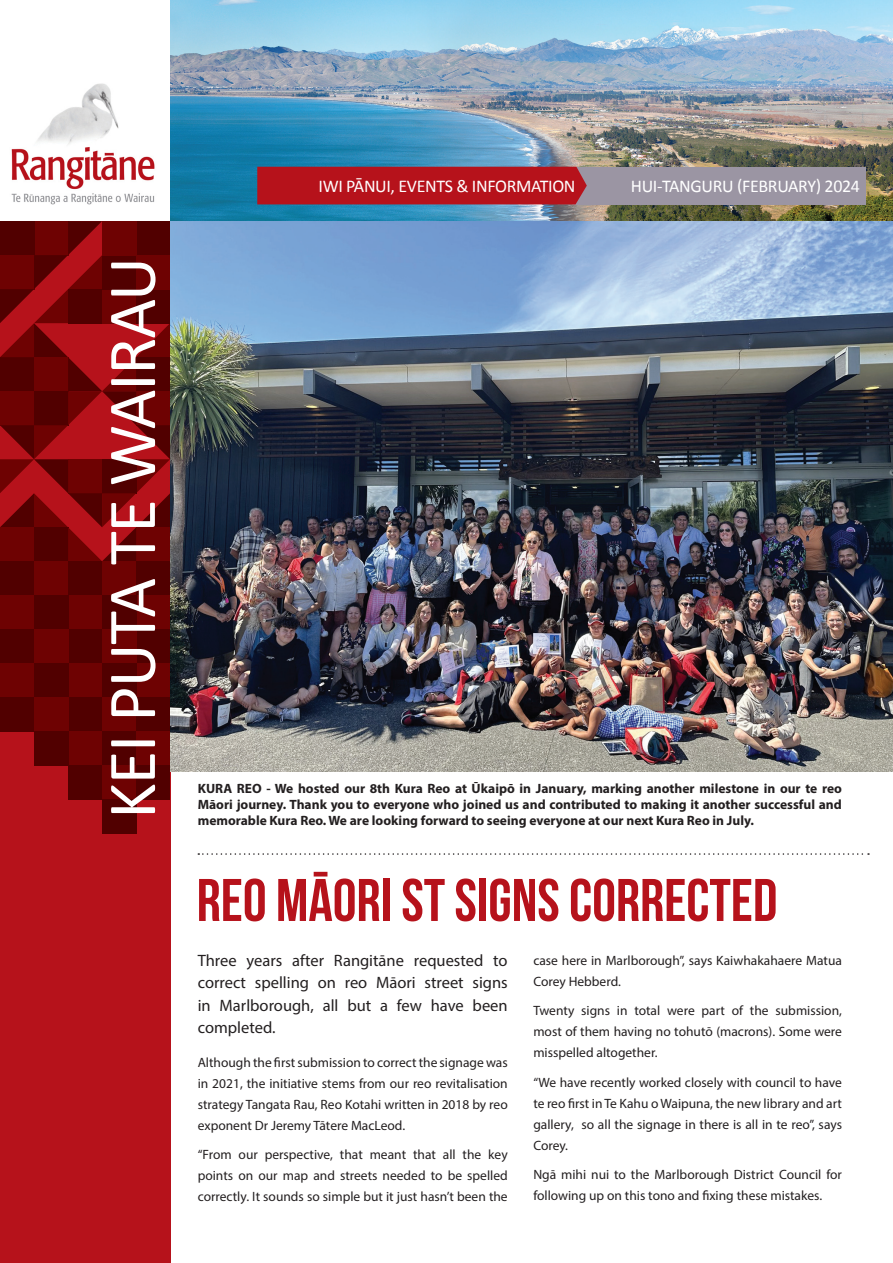
<style>
.page{position:relative;width:893px;height:1263px;background:#fff}
.page>*{position:absolute;margin:0;border:0;box-sizing:border-box;transform-origin:0 0}
.t1{font:69px "Calibri";letter-spacing:-.02em;color:#fff}
.t2{font:60px "Bebas Neue";color:#b6121b}
.t3{font:18px "Calibri";letter-spacing:-.02em;color:#fff}
.t4{font:16.5px/22.5px "Myriad Pro";color:#231f20;text-align:justify}
.t5{font:13.5px/21px "Myriad Pro";color:#231f20;text-align:justify}
.t6{font:700 13.5px/16.2px "Myriad Pro";color:#231f20;text-align:justify}
</style>
<div class="page">
<img style="left:170px;top:0;width:723px;height:221px">
<div style="left:573px;top:167px;width:292px;height:37px;background:#9b95a3"></div>
<div style="left:257px;top:167px;width:330px;height:37px;background:#b6121b"></div>
<img style="left:11px;top:83px;width:144px;height:121px">
<div style="left:0;top:221px;width:170px;height:1042px;background:#b6121b"></div>
<div style="left:136px;top:561px;width:34px;height:34px;background:#510000"></div>
<div style="left:0;top:561px;width:34px;height:34px;background:#510000"></div>
<div style="left:34px;top:561px;width:34px;height:34px;background:#6e0202"></div>
<div style="left:68px;top:561px;width:34px;height:34px;background:#510000"></div>
<div style="left:102px;top:561px;width:34px;height:34px;background:#6e0202"></div>
<svg style="left:0;top:221px;width:170px;height:340px"></svg>
<div style="left:136px;top:595px;width:34px;height:34px;background:#6e0202"></div>
<div style="left:102px;top:595px;width:34px;height:34px;background:#510000"></div>
<div style="left:68px;top:595px;width:34px;height:34px;background:#6e0202"></div>
<div style="left:0;top:595px;width:34px;height:34px;background:#6e0202"></div>
<div style="left:34px;top:595px;width:34px;height:34px;background:#510000"></div>
<div style="left:136px;top:629px;width:34px;height:34px;background:#510000"></div>
<div style="left:68px;top:629px;width:34px;height:34px;background:#510000"></div>
<div style="left:0;top:629px;width:34px;height:34px;background:#510000"></div>
<div style="left:34px;top:629px;width:34px;height:34px;background:#6e0202"></div>
<div style="left:102px;top:629px;width:34px;height:34px;background:#6e0202"></div>
<div style="left:0;top:663px;width:34px;height:34px;background:#6e0202"></div>
<div style="left:68px;top:663px;width:34px;height:34px;background:#6e0202"></div>
<div style="left:136px;top:663px;width:34px;height:34px;background:#6e0202"></div>
<div style="left:102px;top:663px;width:34px;height:34px;background:#510000"></div>
<div style="left:34px;top:663px;width:34px;height:34px;background:#510000"></div>
<div style="left:0;top:697px;width:34px;height:34px;background:#510000"></div>
<div style="left:68px;top:697px;width:34px;height:34px;background:#510000"></div>
<div style="left:34px;top:697px;width:34px;height:34px;background:#6e0202"></div>
<div style="left:102px;top:697px;width:34px;height:34px;background:#6e0202"></div>
<div style="left:136px;top:697px;width:34px;height:34px;background:#510000"></div>
<div style="left:102px;top:731px;width:34px;height:34px;background:#510000"></div>
<div style="left:136px;top:731px;width:34px;height:34px;background:#6e0202"></div>
<div style="left:68px;top:731px;width:34px;height:34px;background:#6e0202"></div>
<div style="left:34px;top:731px;width:34px;height:34px;background:#510000"></div>
<div style="left:102px;top:765px;width:34px;height:34px;background:#6e0202"></div>
<div style="left:68px;top:765px;width:34px;height:34px;background:#510000"></div>
<div style="left:136px;top:765px;width:34px;height:34px;background:#510000"></div>
<div style="left:102px;top:799px;width:34px;height:34px;background:#510000"></div>
<div style="left:102px;top:255px;width:34px;height:34px;background:#510000"></div>
<div style="left:136px;top:289px;width:34px;height:34px;background:#510000"></div>
<div style="left:136px;top:255px;width:34px;height:34px;background:#6e0202"></div>
<div style="left:102px;top:221px;width:34px;height:34px;background:#6e0202"></div>
<svg style="left:198px;top:853px;width:671px;height:2px"></svg>
<img style="left:170px;top:221px;width:723px;height:551px">
<p class="t1" style="left:89px;top:819px;width:563px;rotate:-90deg">KEI PUTA TE WAIRAU</p>
<p class="t3" style="left:319px;top:175px;width:258px">IWI PĀNUI, EVENTS &amp; INFORMATION</p>
<p class="t3" style="left:631px;top:175px;width:231px">HUI-TANGURU (FEBRUARY) 2024</p>
<p class="t6" style="left:198px;top:779px;width:646px">KURA REO - We hosted our 8th Kura Reo at Ūkaipō in January, marking another milestone in our te reo Māori journey. Thank you to everyone who joined us and contributed to making it another successful and memorable Kura Reo. We are looking forward to seeing everyone at our next Kura Reo in July.</p>
<p class="t2" style="left:197px;top:867px;width:582px">REO MĀORI ST SIGNS CORRECTED</p>
<p class="t4" style="left:198px;top:948px;width:311px">Three years after Rangitāne requested to correct spelling on reo Māori street signs in Marlborough, all but a few have been completed.</p>
<p class="t5" style="left:198px;top:1052px;width:311px">Although the first submission to correct the signage was in 2021, the initiative stems from our reo revitalisation strategy Tangata Rau, Reo Kotahi written in 2018 by reo exponent Dr Jeremy Tātere MacLeod.</p>
<p class="t5" style="left:198px;top:1144px;width:312px">“From our perspective, that meant that all the key points on our map and streets needed to be spelled correctly. It sounds so simple but it just hasn’t been the</p>
<p class="t5" style="left:533px;top:950px;width:310px">case here in Marlborough”, says Kaiwhakahaere Matua<br>Corey Hebberd.</p>
<p class="t5" style="left:533px;top:1000px;width:310px">Twenty signs in total were part of the submission, most of them having no tohutō (macrons). Some were misspelled altogether.</p>
<p class="t5" style="left:533px;top:1072px;width:310px">“We have recently worked closely with council to have te reo first in Te Kahu o Waipuna, the new library and art gallery, so all the signage in there is all in te reo”, says Corey.</p>
<p class="t5" style="left:533px;top:1164px;width:310px">Ngā mihi nui to the Marlborough District Council for following up on this tono and fixing these mistakes.</p>
</div>
